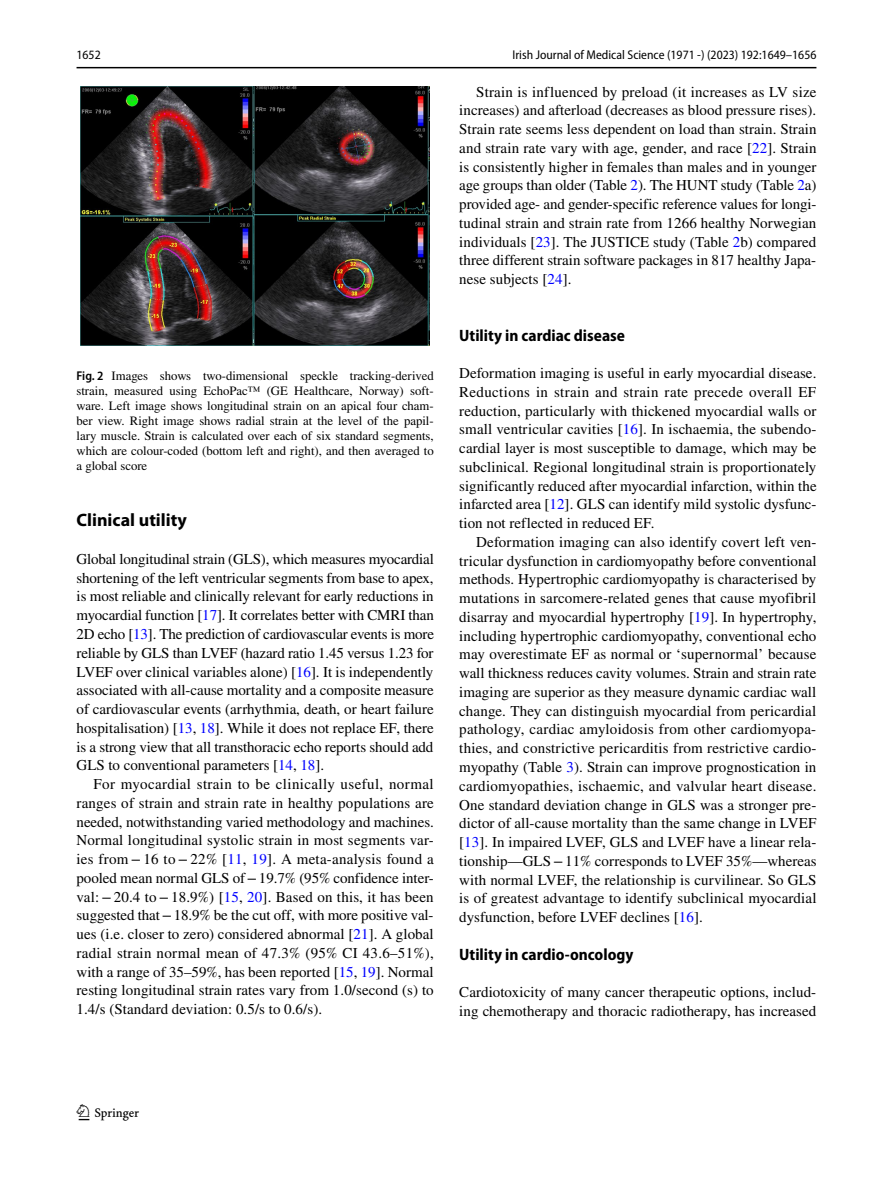
<style>
.page{position:relative;width:893px;height:1187px;background:#fff}
.page>*{position:absolute;margin:0;border:0;box-sizing:border-box;transform-origin:0 0}
.t1{font:22.5px "Springnew Regular 2";color:#000}
.t2{font:700 18px "Myriad Pro";color:#000}
.t3{font:700 semi-condensed 16.5px "Myriad Pro";color:#000}
.t4{font:15px/18.8px "STIX";letter-spacing:.005em;color:#000;text-align:justify}
.t5{font:12.75px/15px "STIX";color:#000;text-align:justify}
.t6{font:semi-condensed 12.75px "Myriad Pro";color:#000}
.s1{font-family:"Myriad Pro";font-weight:600;font-stretch:semi-condensed}
.s2{color:#00f}
</style>
<div class="page">
<hr style="left:77px;top:67px;width:739px;height:1px;background:#000">
<div style="left:77px;top:87px;width:357px;height:258px;background:linear-gradient(to bottom,#fff,#fff)"></div>
<img style="left:81px;top:87px;width:349px;height:258px">
<p class="t6" style="left:77px;top:48px;width:26px">1652</p>
<p class="t6" style="left:512px;top:48px;width:305px">Irish Journal of Medical Science (1971 -) (2023) 192:1649–1656</p>
<p class="t5" style="left:77px;top:369px;width:359px"><span class="s1">Fig. 2</span> Images shows two-dimensional speckle tracking-derived strain, measured using EchoPac™ (GE Healthcare, Norway) soft&shy;ware. Left image shows longitudinal strain on an apical four cham&shy;ber view. Right image shows radial strain at the level of the papil&shy;lary muscle. Strain is calculated over each of six standard segments, which are colour-coded (bottom left and right), and then averaged to a global score</p>
<p class="t2" style="left:77px;top:508px;width:112px">Clinical utility</p>
<p class="t4" style="left:77px;top:550px;width:359px">Global longitudinal strain (GLS), which measures myocardial shortening of the left ventricular segments from base to apex, is most reliable and clinically relevant for early reductions in myocardial function [<span class="s2">17</span>]. It correlates better with CMRI than 2D echo [<span class="s2">13</span>]. The prediction of cardiovascular events is more reliable by GLS than LVEF (hazard ratio 1.45 versus 1.23 for LVEF over clinical variables alone) [<span class="s2">16</span>]. It is independently associated with all-cause mortality and a composite measure of cardiovascular events (arrhythmia, death, or heart failure hospitalisation) [<span class="s2">13</span>, <span class="s2">18</span>]. While it does not replace EF, there is a strong view that all transthoracic echo reports should add GLS to conventional parameters [<span class="s2">14</span>, <span class="s2">18</span>].</p>
<p class="t4" style="left:77px;top:775px;width:359px;text-indent:17px">For myocardial strain to be clinically useful, normal ranges of strain and strain rate in healthy populations are needed, notwithstanding varied methodology and machines.<br>Normal longitudinal systolic strain in most segments var&shy;ies from −16 to−22% [<span class="s2">11</span>, <span class="s2">19</span>]. A meta-analysis found a pooled mean normal GLS of−19.7% (95% confidence inter&shy;val:−20.4 to−18.9%) [<span class="s2">15</span>, <span class="s2">20</span>]. Based on this, it has been suggested that−18.9% be the cut off, with more positive val&shy;ues (i.e. closer to zero) considered abnormal [<span class="s2">21</span>]. A global radial strain normal mean of 47.3% (95% CI 43.6–51%), with a range of 35–59%, has been reported [<span class="s2">15</span>, <span class="s2">19</span>]. Normal resting longitudinal strain rates vary from 1.0/second (s) to 1.4/s (Standard deviation: 0.5/s to 0.6/s).</p>
<p class="t4" style="left:459px;top:83px;width:359px;text-indent:17px">Strain is influenced by preload (it increases as LV size increases) and afterload (decreases as blood pressure rises).<br>Strain rate seems less dependent on load than strain. Strain and strain rate vary with age, gender, and race [<span class="s2">22</span>]. Strain is consistently higher in females than males and in younger age groups than older (Table <span class="s2">2</span>). The HUNT study (Table <span class="s2">2</span>a) provided age- and gender-specific reference values for longi&shy;tudinal strain and strain rate from 1266 healthy Norwegian individuals [<span class="s2">23</span>]. The JUSTICE study (Table <span class="s2">2</span>b) compared three different strain software packages in 817 healthy Japa&shy;nese subjects [<span class="s2">24</span>].</p>
<p class="t3" style="left:459px;top:326px;width:167px">Utility in cardiac disease</p>
<p class="t4" style="left:459px;top:364px;width:359px">Deformation imaging is useful in early myocardial disease.<br>Reductions in strain and strain rate precede overall EF reduction, particularly with thickened myocardial walls or small ventricular cavities [<span class="s2">16</span>]. In ischaemia, the subendo&shy;cardial layer is most susceptible to damage, which may be subclinical. Regional longitudinal strain is proportionately significantly reduced after myocardial infarction, within the infarcted area [<span class="s2">12</span>]. GLS can identify mild systolic dysfunc&shy;tion not reflected in reduced EF.</p>
<p class="t4" style="left:459px;top:533px;width:359px;text-indent:17px">Deformation imaging can also identify covert left ven&shy;tricular dysfunction in cardiomyopathy before conventional methods. Hypertrophic cardiomyopathy is characterised by mutations in sarcomere-related genes that cause myofibril disarray and myocardial hypertrophy [<span class="s2">19</span>]. In hypertrophy, including hypertrophic cardiomyopathy, conventional echo may overestimate EF as normal or ‘supernormal’ because wall thickness reduces cavity volumes. Strain and strain rate imaging are superior as they measure dynamic cardiac wall change. They can distinguish myocardial from pericardial pathology, cardiac amyloidosis from other cardiomyopa&shy;thies, and constrictive pericarditis from restrictive cardio&shy;myopathy (Table <span class="s2">3</span>). Strain can improve prognostication in cardiomyopathies, ischaemic, and valvular heart disease.<br>One standard deviation change in GLS was a stronger pre&shy;dictor of all-cause mortality than the same change in LVEF [<span class="s2">13</span>]. In impaired LVEF, GLS and LVEF have a linear rela&shy;tionship—GLS−11% corresponds to LVEF 35%—whereas with normal LVEF, the relationship is curvilinear. So GLS is of greatest advantage to identify subclinical myocardial dysfunction, before LVEF declines [<span class="s2">16</span>].</p>
<p class="t3" style="left:459px;top:944px;width:176px">Utility in cardio‑oncology</p>
<p class="t4" style="left:459px;top:983px;width:359px">Cardiotoxicity of many cancer therapeutic options, includ&shy;ing chemotherapy and thoracic radiotherapy, has increased</p>
<h1 class="t1" style="left:79px;top:1104px;width:62px">1 3</h1>
</div>
